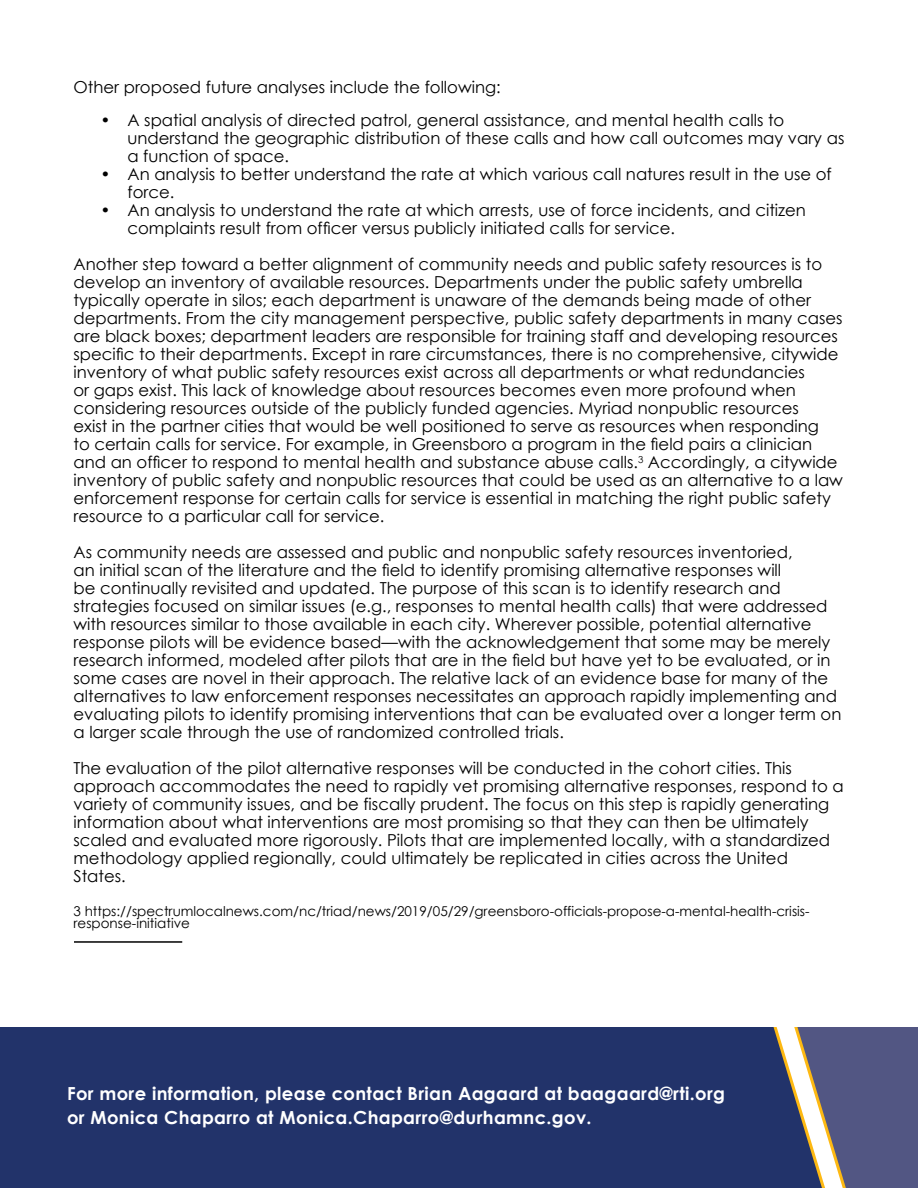
<style>
.page{position:relative;width:918px;height:1188px;background:#fff}
.page>*{position:absolute;margin:0;border:0;box-sizing:border-box;transform-origin:0 0}
.t1{font:700 18px/24px "Century Gothic";letter-spacing:.02em;color:#fff}
.t2{font:16.5px/18px "Century Gothic";color:#000}
.t3{font:13.5px/12px "Century Gothic";color:#000}
</style>
<div class="page">
<div style="left:0;top:1027px;width:775px;height:161px;background:#22336a"></div>
<svg style="left:773px;top:1027px;width:145px;height:161px"></svg>
<hr style="left:74px;top:941px;width:108px;height:2px;background:#000">
<p class="t2" style="left:74px;top:78px;width:429px">Other proposed future analyses include the following:</p>
<p class="t2" style="left:127px;top:111px;width:718px;text-indent:-27px">• A spatial analysis of directed patrol, general assistance, and mental health calls to understand the geographic distribution of these calls and how call outcomes may vary as a function of space.</p>
<p class="t2" style="left:127px;top:165px;width:706px;text-indent:-27px">• An analysis to better understand the rate at which various call natures result in the use of force.</p>
<p class="t2" style="left:127px;top:201px;width:680px;text-indent:-27px">• An analysis to understand the rate at which arrests, use of force incidents, and citizen complaints result from officer versus publicly initiated calls for service.</p>
<p class="t2" style="left:73px;top:255px;width:771px">Another step toward a better alignment of community needs and public safety resources is to develop an inventory of available resources. Departments under the public safety umbrella typically operate in silos; each department is unaware of the demands being made of other departments. From the city management perspective, public safety departments in many cases are black boxes; department leaders are responsible for training staff and developing resources specific to their departments. Except in rare circumstances, there is no comprehensive, citywide inventory of what public safety resources exist across all departments or what redundancies<br>or gaps exist. This lack of knowledge about resources becomes even more profound when considering resources outside of the publicly funded agencies. Myriad nonpublic resources<br>exist in the partner cities that would be well positioned to serve as resources when responding<br>to certain calls for service. For example, in Greensboro a program in the field pairs a clinician and an officer to respond to mental health and substance abuse calls.<sup>3</sup> Accordingly, a citywide inventory of public safety and nonpublic resources that could be used as an alternative to a law enforcement response for certain calls for service is essential in matching the right public safety resource to a particular call for service.</p>
<p class="t2" style="left:74px;top:543px;width:769px">As community needs are assessed and public and nonpublic safety resources inventoried,<br>an initial scan of the literature and the field to identify promising alternative responses will<br>be continually revisited and updated. The purpose of this scan is to identify research and strategies focused on similar issues (e.g., responses to mental health calls) that were addressed with resources similar to those available in each city. Wherever possible, potential alternative response pilots will be evidence based—with the acknowledgement that some may be merely research informed, modeled after pilots that are in the field but have yet to be evaluated, or in some cases are novel in their approach. The relative lack of an evidence base for many of the alternatives to law enforcement responses necessitates an approach rapidly implementing and evaluating pilots to identify promising interventions that can be evaluated over a longer term on a larger scale through the use of randomized controlled trials.</p>
<p class="t2" style="left:74px;top:759px;width:772px">The evaluation of the pilot alternative responses will be conducted in the cohort cities. This approach accommodates the need to rapidly vet promising alternative responses, respond to a variety of community issues, and be fiscally prudent. The focus on this step is rapidly generating information about what interventions are most promising so that they can then be ultimately scaled and evaluated more rigorously. Pilots that are implemented locally, with a standardized methodology applied regionally, could ultimately be replicated in cities across the United States.</p>
<p class="t3" style="left:73px;top:905px;width:738px">3 https://spectrumlocalnews.com/nc/triad/news/2019/05/29/greensboro-officials-propose-a-mental-health-crisis&shy;response-initiative</p>
<p class="t1" style="left:67px;top:1081px;width:660px">For more information, please contact Brian Aagaard at baagaard@rti.org or Monica Chaparro at Monica.Chaparro@durhamnc.gov.</p>
</div>
